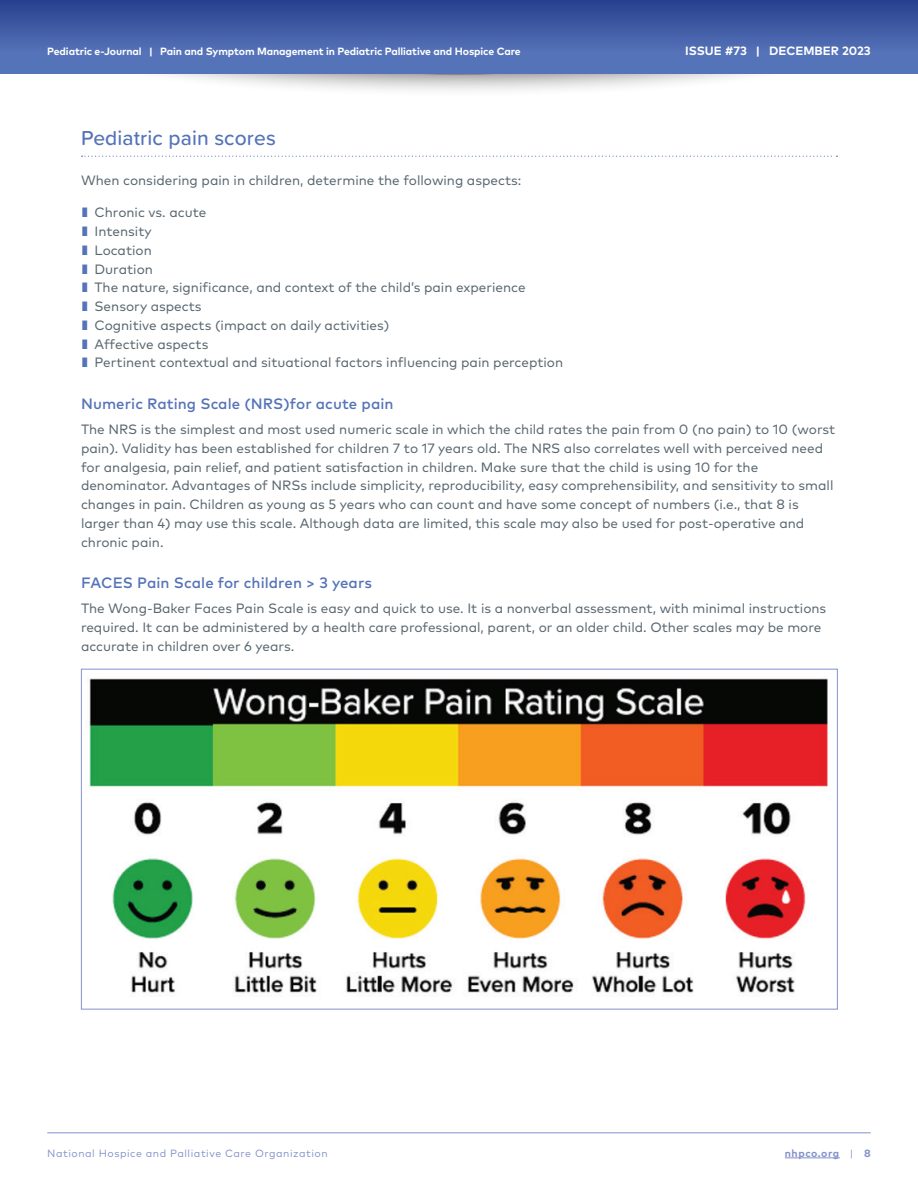
<style>
.page{position:relative;width:918px;height:1188px;background:#fff}
.page>*{position:absolute;margin:0;border:0;box-sizing:border-box;transform-origin:0 0}
.t1{font:500 21px "Proxima Soft";letter-spacing:.005em;color:#5573b8}
.t2{font:500 15px "Mark Pro";letter-spacing:.005em;color:#5573b8}
.t3{font:13.5px/18.8px "Mark Pro";color:#596770}
.t4{font:700 12px "Mark Pro";color:#fff}
.t5{font:700 10.5px "Mark Pro";letter-spacing:-.01em;color:#fff}
.t6{font:10.5px "Mark Pro";letter-spacing:.05em;color:#8392c9}
.t7{font:700 10.5px "Mark Pro";letter-spacing:.05em;color:#8392c9}
.s1{color:#5573b8}
.s2{font-weight:400}
</style>
<div class="page">
<div style="left:60px;top:0;width:798px;height:97px;background:#231f20;opacity:.75"></div>
<div style="left:0;top:0;width:918px;height:74px;background:#5573b8"></div>
<div style="left:0;top:0;width:918px;height:51px;background:linear-gradient(to bottom,#28408e,#5371b7)"></div>
<hr style="left:785px;top:1158px;width:55px;height:1px;background:#8392c9">
<hr style="left:47px;top:1133px;width:824px;height:1px;background:#8392c9">
<svg style="left:82px;top:156px;width:755px;height:1px"></svg>
<img style="left:85px;top:678px;width:743px;height:318px">
<p class="t5" style="left:47px;top:43px;width:475px">Pediatric e-Journal | Pain and Symptom Management in Pediatric Palliative and Hospice Care</p>
<p class="t4" style="left:685px;top:42px;width:187px">ISSUE #73 | DECEMBER 2023</p>
<h1 class="t1" style="left:81px;top:122px;width:196px">Pediatric pain scores</h1>
<p class="t3" style="left:81px;top:170px;width:442px">When considering pain in children, determine the following aspects:</p>
<p class="t3" style="left:81px;top:202px;width:484px"><span class="s1">▌</span>Chronic vs. acute<br><span class="s1">▌</span>Intensity<br><span class="s1">▌</span>Location<br><span class="s1">▌</span>Duration<br><span class="s1">▌</span>The nature, significance, and context of the child’s pain experience <span class="s1">▌</span>Sensory aspects<br><span class="s1">▌</span>Cognitive aspects (impact on daily activities)<br><span class="s1">▌</span>Affective aspects<br><span class="s1">▌</span>Pertinent contextual and situational factors influencing pain perception</p>
<p class="t2" style="left:81px;top:392px;width:314px">Numeric Rating Scale (NRS)for acute pain</p>
<p class="t3" style="left:81px;top:419px;width:756px">The NRS is the simplest and most used numeric scale in which the child rates the pain from 0 (no pain) to 10 (worst pain). Validity has been established for children 7 to 17 years old. The NRS also correlates well with perceived need for analgesia, pain relief, and patient satisfaction in children. Make sure that the child is using 10 for the denominator. Advantages of NRSs include simplicity, reproducibility, easy comprehensibility, and sensitivity to small changes in pain. Children as young as 5 years who can count and have some concept of numbers (i.e., that 8 is larger than 4) may use this scale. Although data are limited, this scale may also be used for post-operative and chronic pain.</p>
<p class="t2" style="left:81px;top:571px;width:293px">FACES Pain Scale for children &gt; 3 years</p>
<p class="t3" style="left:81px;top:598px;width:747px">The Wong-Baker Faces Pain Scale is easy and quick to use. It is a nonverbal assessment, with minimal instructions required. It can be administered by a health care professional, parent, or an older child. Other scales may be more accurate in children over 6 years.</p>
<p class="t6" style="left:47px;top:1145px;width:282px">National Hospice and Palliative Care Organization</p>
<p class="t7" style="left:785px;top:1145px;width:87px">nhpco.org <span class="s2">|</span> 8</p>
</div>
